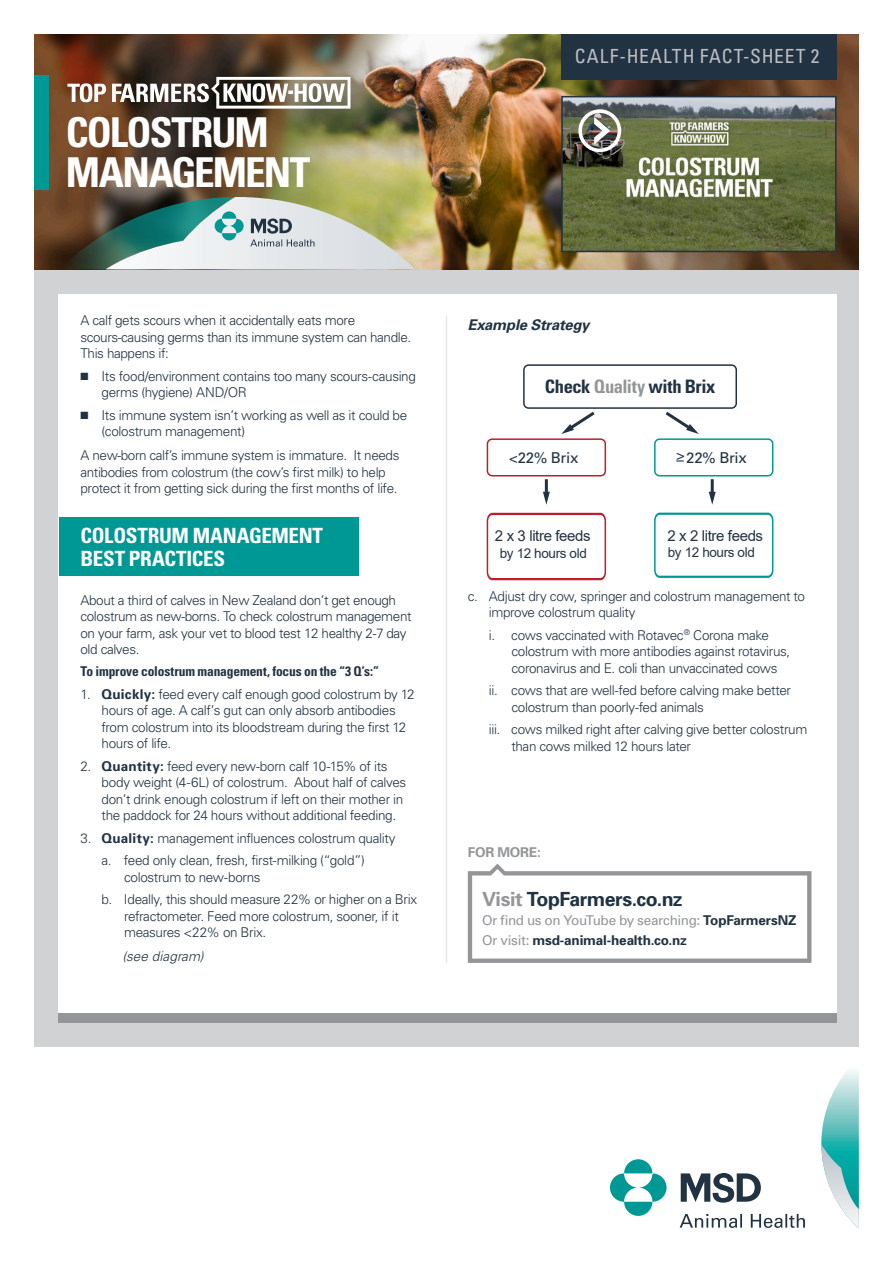
<style>
.page{position:relative;width:893px;height:1263px;background:#fff}
.page>*{position:absolute;margin:0;border:0;box-sizing:border-box;transform-origin:0 0}
.t1{font:700 condensed 41.1px/39.5px "Univers";letter-spacing:-.045em;color:#fff}
.t2{font:700 condensed 21px/22.5px "Univers";letter-spacing:-.015em;color:#fff}
.t3{font:condensed 19.5px "Univers";letter-spacing:.05em;color:#bcbdc0}
.t4{font:700 19.5px "Univers";letter-spacing:-.02em;color:#213242}
.t5{font:700 condensed 18.6px "Univers";letter-spacing:-.02em;color:#213242}
.t6{font:15px "Arial";letter-spacing:-.025em;color:#213242}
.t7{font:15px "Univers";letter-spacing:-.015em;color:#213242}
.t8{font:italic 700 14.7px "Univers";letter-spacing:-.015em;color:#213242}
.t9{font:300 13.5px/16.5px "Univers";letter-spacing:-.025em;color:#213242}
.t10{font:13.5px/19.5px "Univers";letter-spacing:-.025em;color:#939598}
.t11{font:700 condensed 13.5px "Univers";letter-spacing:-.01em;color:#213242}
.t12{font:13.5px "Arial";letter-spacing:-.03em;color:#233444}
.t13{font:italic 300 13.5px "Univers";letter-spacing:.005em;color:#213242}
.t14{font:700 13.5px "Univers";letter-spacing:-.01em;color:#939598}
.s1{font-weight:700}
.s2{color:#939598}
.s3{font-weight:700;color:#213242}
</style>
<div class="page">
<div style="left:34px;top:269px;width:825px;height:778px;background:#d1d2d4"></div>
<img style="left:34px;top:34px;width:825px;height:235px">
<div style="left:561px;top:34px;width:276px;height:46px;background:#213242"></div>
<svg style="left:680px;top:1173px;width:125px;height:55px"></svg>
<svg style="left:610px;top:1159px;width:57px;height:57px"></svg>
<svg style="left:821px;top:1070px;width:38px;height:158px"></svg>
<svg style="left:67px;top:77px;width:283px;height:32px"></svg>
<div style="left:59px;top:294px;width:778px;height:729px;background:#fff"></div>
<div style="left:59px;top:517px;width:299px;height:59px;background:#009894"></div>
<div style="left:34px;top:76px;width:15px;height:114px;background:#009894"></div>
<div style="left:59px;top:1013px;width:778px;height:10px;background:#939598"></div>
<svg style="left:561px;top:96px;width:276px;height:156px;background:#717a59"></svg>
<hr style="left:446px;top:316px;width:1px;height:647px;background:#e6e7e9">
<div style="left:523px;top:364px;width:214px;height:45px;border:2px solid #213242;border-radius:5px"></div>
<svg style="left:561px;top:411px;width:34px;height:23px"></svg>
<svg style="left:665px;top:411px;width:34px;height:23px"></svg>
<div style="left:487px;top:438px;width:119px;height:38px;border:2px solid #be1d2c;border-radius:5px"></div>
<svg style="left:486px;top:512px;width:121px;height:69px"></svg>
<hr style="left:545px;top:479px;width:3px;height:15px;background:#213242">
<svg style="left:543px;top:492px;width:7px;height:13px"></svg>
<div style="left:654px;top:438px;width:119px;height:38px;border:2px solid #009894;border-radius:5px"></div>
<svg style="left:654px;top:512px;width:120px;height:66px"></svg>
<hr style="left:711px;top:479px;width:3px;height:15px;background:#213242">
<svg style="left:709px;top:492px;width:7px;height:13px"></svg>
<svg style="left:60px;top:197px;width:355px;height:72px;background:#9baa9a"></svg>
<svg style="left:468px;top:864px;width:343px;height:99px"></svg>
<h1 class="t1" style="left:66px;top:113px;width:246px">COLOSTRUM<br>MANAGEMENT</h1>
<p class="t9" style="left:81px;top:312px;width:332px">A calf gets scours when it accidentally eats more scours-causing germs than its immune system can handle.<br>This happens if:</p>
<p class="t9" style="left:102px;top:368px;width:316px;text-indent:-21px">■ Its food/environment contains too many scours-causing germs (hygiene) AND/OR</p>
<p class="t9" style="left:102px;top:407px;width:307px;text-indent:-21px">■ Its immune system isn’t working as well as it could be (colostrum management)</p>
<p class="t9" style="left:81px;top:447px;width:320px">A new-born calf’s immune system is immature. It needs antibodies from colostrum (the cow’s first milk) to help protect it from getting sick during the first months of life.</p>
<h2 class="t2" style="left:81px;top:524px;width:244px">COLOSTRUM MANAGEMENT<br>BEST PRACTICES</h2>
<p class="t9" style="left:81px;top:591px;width:333px">About a third of calves in New Zealand don’t get enough colostrum as new-borns. To check colostrum management on your farm, ask your vet to blood test 12 healthy 2-7 day old calves.</p>
<p class="t11" style="left:81px;top:663px;width:300px">To improve colostrum management, focus on the “3 Q’s:”</p>
<p class="t9" style="left:102px;top:685px;width:315px;text-indent:-21px">1. <span class="s1">Quickly:</span> feed every calf enough good colostrum by 12 hours of age. A calf’s gut can only absorb antibodies from colostrum into its bloodstream during the first 12 hours of life.</p>
<p class="t9" style="left:102px;top:757px;width:306px;text-indent:-21px">2. <span class="s1">Quantity:</span> feed every new-born calf 10-15% of its body weight (4-6L) of colostrum. About half of calves don’t drink enough colostrum if left on their mother in the paddock for 24 hours without additional feeding.</p>
<p class="t9" style="left:102px;top:826px;width:296px;line-height:22.5px;text-indent:-21px">3. <span class="s1">Quality:</span> management influences colostrum quality a. feed only clean, fresh, first-milking (“gold”)</p>
<p class="t9" style="left:102px;top:865px;width:317px;line-height:22.5px;text-indent:23px">colostrum to new-borns<br>b. Ideally, this should measure 22% or higher on a Brix</p>
<p class="t9" style="left:124px;top:907px;width:276px">refractometer. Feed more colostrum, sooner, if it measures &lt;22% on Brix.</p>
<p class="t13" style="left:123px;top:948px;width:83px">(see diagram)</p>
<h3 class="t3" style="left:575px;top:44px;width:246px">CALF-HEALTH FACT-SHEET 2</h3>
<p class="t8" style="left:468px;top:315px;width:123px">Example Strategy</p>
<h3 class="t5" style="left:545px;top:374px;width:172px">Check <span class="s2">Quality</span> with Brix</h3>
<p class="t7" style="left:509px;top:448px;width:71px">&lt;22% Brix</p>
<p class="t6" style="left:495px;top:525px;width:97px">2 x 3 litre feeds</p>
<p class="t12" style="left:500px;top:543px;width:89px">by 12 hours old</p>
<p class="t7" style="left:676px;top:448px;width:72px">&gt;– 22% Brix</p>
<p class="t6" style="left:667px;top:525px;width:97px">2 x 2 litre feeds</p>
<p class="t12" style="left:668px;top:543px;width:89px">by 12 hours old</p>
<p class="t9" style="left:489px;top:587px;width:318px;text-indent:-21px">c. Adjust dry cow, springer and colostrum management to improve colostrum quality</p>
<p class="t9" style="left:511px;top:626px;width:281px;text-indent:-22px">i. cows vaccinated with Rotavec<sup>®</sup> Corona make colostrum with more antibodies against rotavirus, coronavirus and E. coli than unvaccinated cows</p>
<p class="t9" style="left:511px;top:682px;width:281px;text-indent:-23px">ii. cows that are well-fed before calving make better colostrum than poorly-fed animals</p>
<p class="t9" style="left:511px;top:721px;width:297px;text-indent:-23px">iii. cows milked right after calving give better colostrum than cows milked 12 hours later</p>
<p class="t14" style="left:468px;top:844px;width:74px">FOR MORE:</p>
<h3 class="t4" style="left:482px;top:887px;width:202px"><span class="s2">Visit</span> TopFarmers.co.nz</h3>
<p class="t10" style="left:482px;top:910px;width:316px">Or find us on YouTube by searching: <span class="s3">TopFarmersNZ<br></span>Or visit: <span class="s3">msd-animal-health.co.nz</span></p>
</div>
